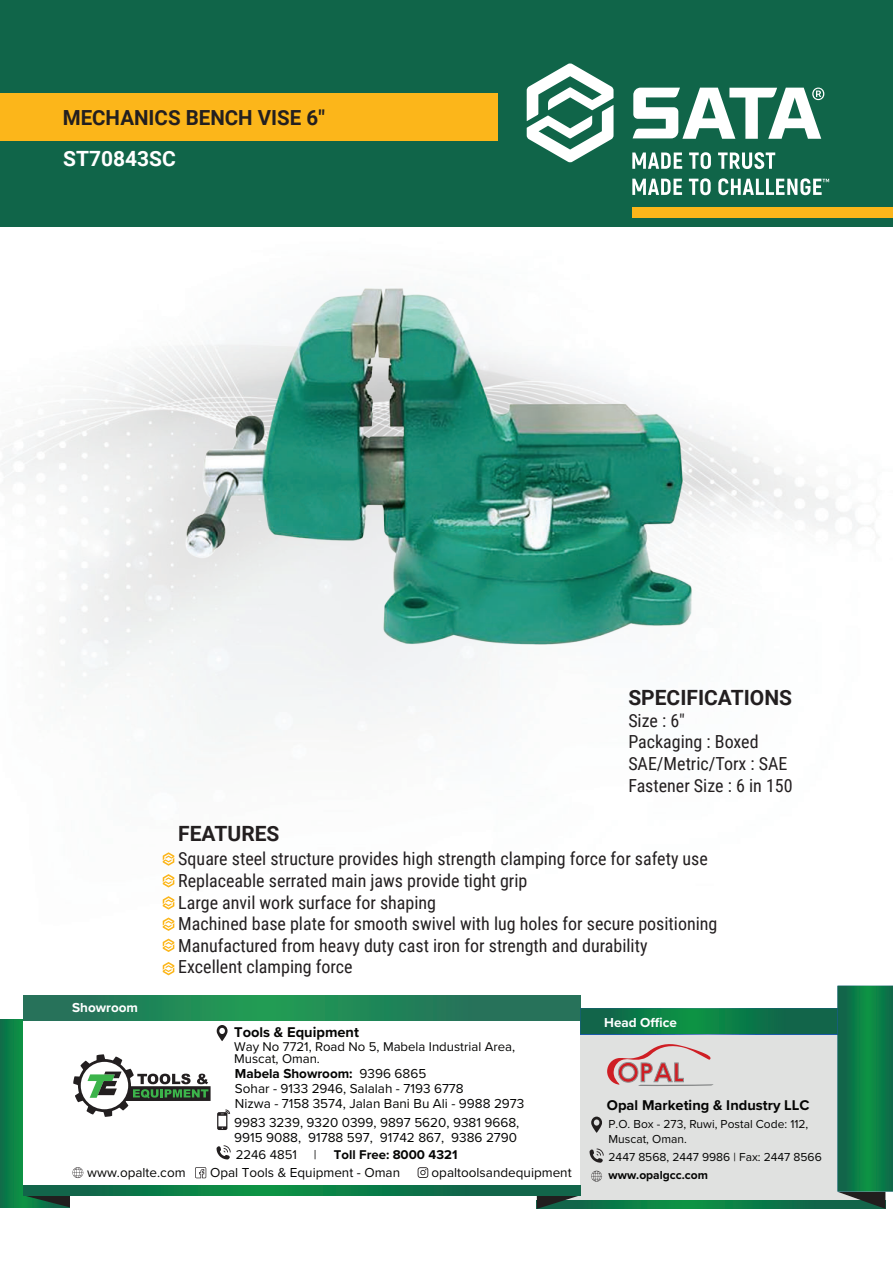
<style>
.page{position:relative;width:893px;height:1263px;background:#fff}
.page>*{position:absolute;margin:0;border:0;box-sizing:border-box;transform-origin:0 0}
.t1{font:700 21px "Roboto";color:#231f20}
.t2{font:700 21px "Roboto";color:#fff}
.t3{font:700 20.85px "Roboto";color:#231f20}
.t4{font:18px/21.6px "Roboto Condensed";color:#231f20}
.t5{font:700 14.7px "Proxima Nova";color:#050504}
.t6{font:13.5px/15px "Proxima Nova";color:#050504}
.t7{font:700 13.5px "Proxima Nova";color:#fff}
.t8{font:13.2px/12px "Proxima Nova";color:#050504}
.t9{font:700 13.2px "Proxima Nova";color:#050504}
.t10{font:12px/15px "Proxima Nova";color:#050504}
.t11{font:700 12px "Proxima Nova";color:#050504}
.s1{font-weight:700}
</style>
<div class="page">
<img style="left:0;top:226px;width:893px;height:782px">
<div style="left:0;top:0;width:893px;height:226px;background:#106549"></div>
<svg style="left:527px;top:63px;width:86px;height:100px"></svg>
<svg style="left:633px;top:88px;width:191px;height:51px"></svg>
<svg style="left:632px;top:152px;width:50px;height:17px"></svg>
<svg style="left:689px;top:152px;width:22px;height:17px"></svg>
<svg style="left:718px;top:152px;width:57px;height:17px"></svg>
<svg style="left:632px;top:179px;width:50px;height:16px"></svg>
<svg style="left:689px;top:178px;width:22px;height:17px"></svg>
<svg style="left:718px;top:178px;width:111px;height:17px"></svg>
<div style="left:580px;top:1034px;width:257px;height:166px;background:#e0e1e0"></div>
<svg style="left:580px;top:1200px;width:257px;height:9px;background:#0c7b47"></svg>
<svg style="left:0;top:1019px;width:23px;height:188px;background:#0c8046"></svg>
<svg style="left:23px;top:1195px;width:47px;height:12px"></svg>
<svg style="left:537px;top:1195px;width:43px;height:14px"></svg>
<svg style="left:837px;top:1192px;width:48px;height:17px"></svg>
<svg style="left:23px;top:995px;width:557px;height:25px;background:#238157"></svg>
<svg style="left:580px;top:1008px;width:257px;height:26px;background:#0e7549"></svg>
<svg style="left:23px;top:1186px;width:557px;height:9px;background:#0e7547"></svg>
<svg style="left:837px;top:985px;width:56px;height:207px;background:#107b4a"></svg>
<svg style="left:607px;top:1042px;width:107px;height:44px;background:#d5b9ba"></svg>
<svg style="left:591px;top:1116px;width:11px;height:17px"></svg>
<svg style="left:590px;top:1148px;width:14px;height:15px"></svg>
<svg style="left:591px;top:1171px;width:12px;height:11px"></svg>
<svg style="left:217px;top:1025px;width:11px;height:16px"></svg>
<svg style="left:217px;top:1145px;width:14px;height:14px"></svg>
<svg style="left:217px;top:1109px;width:13px;height:21px"></svg>
<svg style="left:418px;top:1167px;width:10px;height:11px"></svg>
<svg style="left:195px;top:1167px;width:11px;height:11px"></svg>
<svg style="left:72px;top:1167px;width:12px;height:11px"></svg>
<svg style="left:73px;top:1054px;width:138px;height:63px"></svg>
<div style="left:0;top:93px;width:498px;height:48px;background:#fcb61a"></div>
<div style="left:632px;top:207px;width:261px;height:11px;background:#fcb61a"></div>
<svg style="left:163px;top:874px;width:11px;height:13px"></svg>
<svg style="left:163px;top:896px;width:11px;height:13px"></svg>
<svg style="left:163px;top:917px;width:11px;height:14px"></svg>
<svg style="left:163px;top:939px;width:11px;height:13px"></svg>
<svg style="left:163px;top:962px;width:11px;height:13px"></svg>
<svg style="left:163px;top:852px;width:11px;height:14px"></svg>
<img style="left:179px;top:279px;width:528px;height:377px">
<p class="t3" style="left:63px;top:106px;width:264px">MECHANICS BENCH VISE 6"</p>
<p class="t2" style="left:63px;top:147px;width:114px">ST70843SC</p>
<p class="t1" style="left:628px;top:686px;width:165px">SPECIFICATIONS</p>
<p class="t4" style="left:628px;top:711px;width:166px">Size : 6"<br>Packaging : Boxed<br>SAE/Metric/Torx : SAE<br>Fastener Size : 6 in 150</p>
<p class="t7" style="left:72px;top:1002px;width:67px">Showroom</p>
<p class="t1" style="left:178px;top:821px;width:103px">FEATURES</p>
<p class="t4" style="left:178px;top:850px;width:541px">Square steel structure provides high strength clamping force for safety use Replaceable serrated main jaws provide tight grip<br>Large anvil work surface for shaping<br>Machined base plate for smooth swivel with lug holes for secure positioning Manufactured from heavy duty cast iron for strength and durability<br>Excellent clamping force</p>
<p class="t5" style="left:234px;top:1026px;width:126px">Tools &amp; Equipment</p>
<p class="t8" style="left:234px;top:1041px;width:282px">Way No 7721, Road No 5, Mabela Industrial Area,<br>Muscat, Oman.</p>
<p class="t7" style="left:604px;top:1016px;width:74px">Head Office</p>
<p class="t6" style="left:235px;top:1066px;width:291px"><span class="s1">Mabela Showroom:</span> 9396 6865<br>Sohar - 9133 2946, Salalah - 7193 6778<br>Nizwa - 7158 3574, Jalan Bani Bu Ali - 9988 2973</p>
<p class="t6" style="left:234px;top:1115px;width:287px">9983 3239, 9320 0399, 9897 5620, 9381 9668,<br>9915 9088, 91788 597, 91742 867, 9386 2790</p>
<p class="t8" style="left:236px;top:1149px;width:63px">2246 4851</p>
<p class="t8" style="left:314px;top:1149px;width:4px">|</p>
<p class="t9" style="left:334px;top:1149px;width:125px">Toll Free: 8000 4321</p>
<p class="t6" style="left:87px;top:1165px;width:100px">www.opalte.com</p>
<p class="t6" style="left:210px;top:1165px;width:192px">Opal Tools &amp; Equipment - Oman</p>
<p class="t6" style="left:432px;top:1165px;width:142px">opaltoolsandequipment</p>
<p class="t5" style="left:607px;top:1099px;width:204px">Opal Marketing &amp; Industry LLC</p>
<p class="t10" style="left:609px;top:1117px;width:201px">P.O. Box - 273, Ruwi, Postal Code: 112,<br>Muscat, Oman.</p>
<p class="t10" style="left:609px;top:1150px;width:215px">2447 8568, 2447 9986 | Fax: 2447 8566</p>
<p class="t11" style="left:609px;top:1170px;width:101px">www.opalgcc.com</p>
</div>
